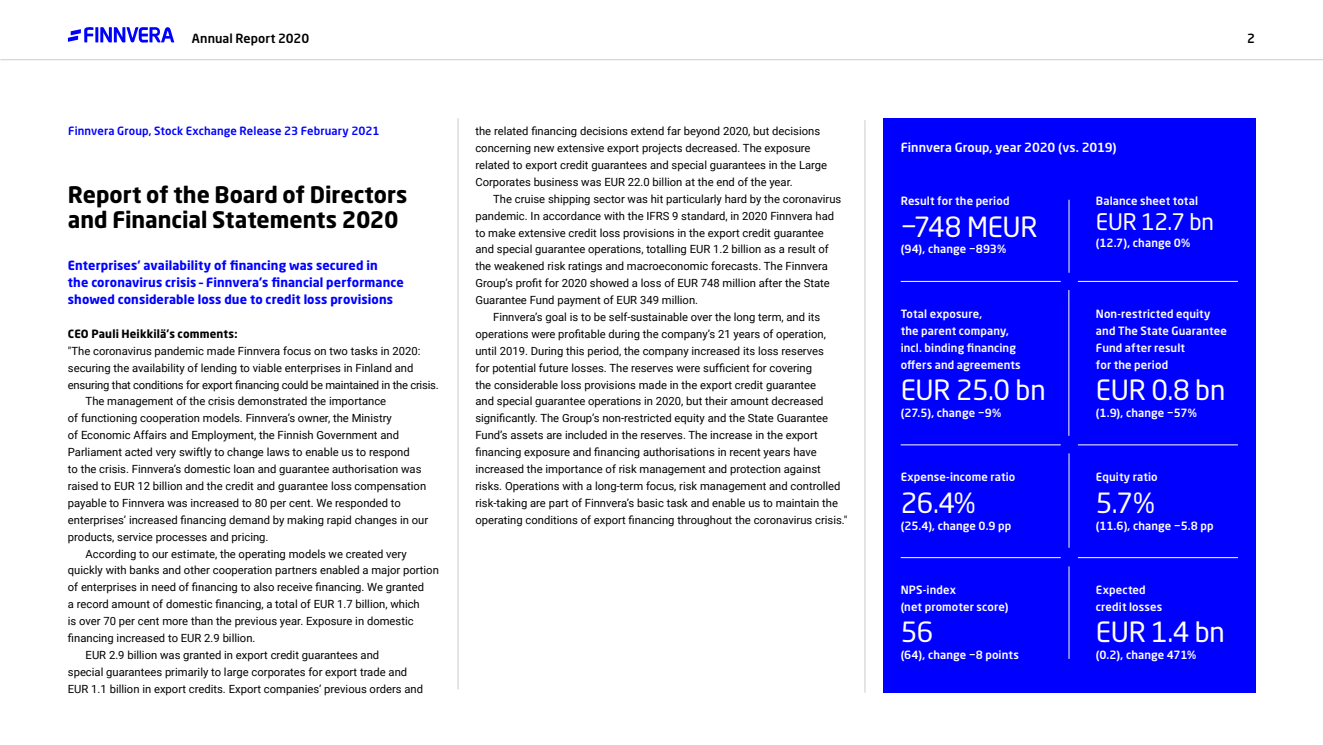
<style>
.page{position:relative;width:1323px;height:745px;background:#fff}
.page>*{position:absolute;margin:0;border:0;box-sizing:border-box;transform-origin:0 0}
.Callout_number_3{font:27.5px "Neo Sans Std";letter-spacing:-.01em;color:#fff}
.H1_not_in_TOC{font:700 22.5px/25px "Neo Sans Std";color:#000}
.Callout_number_4{font:22.5px "Neo Sans Std";letter-spacing:-.005em;color:#fff}
.t1{font:700 12.5px/16.9px "Neo Sans Std";letter-spacing:.01em;color:#00f}
.Graph___Chart_H{font:500 12.5px "Neo Sans Std";letter-spacing:.005em;color:#fff}
.t2{font:500 12.5px "Neo Sans Std";letter-spacing:.005em;color:#000}
.Body_indent{font:11.25px/16.9px "Roboto";color:#000}
.Infobox_white{font:500 11.25px/16.9px "Neo Sans Std";letter-spacing:.01em;color:#fff}
.Body{font:11.25px/16.9px "Roboto";color:#000}
.H4_as_H1{font:500 11.25px "Neo Sans Std";letter-spacing:.01em;color:#00f}
.t3{font:700 11.25px "Neo Sans Std";letter-spacing:.01em;color:#000}
</style>
<div class="page">
<div style="left:883px;top:118px;width:372px;height:574px;background:#00f"></div>
<hr style="left:865px;top:120px;width:1px;height:572px;background:#c8cdd2">
<hr style="left:458px;top:118px;width:1px;height:571px;background:#c8cdd2">
<hr style="left:1078px;top:557px;width:160px;height:1px;background:#fff">
<hr style="left:901px;top:557px;width:160px;height:1px;background:#fff">
<hr style="left:1078px;top:281px;width:160px;height:1px;background:#fff">
<hr style="left:901px;top:281px;width:160px;height:1px;background:#fff">
<hr style="left:1078px;top:444px;width:160px;height:1px;background:#fff">
<hr style="left:901px;top:444px;width:160px;height:1px;background:#fff">
<hr style="left:1069px;top:199px;width:1px;height:73px;background:#fff">
<hr style="left:1068px;top:290px;width:1px;height:145px;background:#fff">
<hr style="left:1069px;top:453px;width:1px;height:94px;background:#fff">
<hr style="left:1069px;top:566px;width:1px;height:92px;background:#fff">
<hr style="left:95px;top:27px;width:3px;height:15px;background:#00f">
<svg style="left:68px;top:27px;width:25px;height:15px"></svg>
<svg style="left:100px;top:27px;width:74px;height:16px"></svg>
<hr style="left:0;top:59px;width:1323px;height:1px;background:#c8cdd2">
<p class="t2" style="left:192px;top:30px;width:119px">Annual Report 2020</p>
<p class="t2" style="left:1247px;top:30px;width:9px">2</p>
<h1 class="H4_as_H1" style="left:68px;top:124px;width:313px">Finnvera Group, Stock Exchange Release 23 February 2021</h1>
<h1 class="H1_not_in_TOC" style="left:68px;top:181px;width:341px">Report of the Board of Directors and Financial Statements 2020</h1>
<h2 class="t1" style="left:68px;top:257px;width:337px">Enterprises’ availability of financing was secured in<br>the coronavirus crisis – Finnvera’s financial performance showed considerable loss due to credit loss provisions</h2>
<h3 class="t3" style="left:68px;top:326px;width:171px">CEO Pauli Heikkilä’s comments:</h3>
<p class="Body" style="left:68px;top:342px;width:372px">"The coronavirus pandemic made Finnvera focus on two tasks in 2020: securing the availability of lending to viable enterprises in Finland and ensuring that conditions for export financing could be maintained in the crisis.</p>
<p class="Body_indent" style="left:68px;top:392px;width:362px;text-indent:18px">The management of the crisis demonstrated the importance<br>of functioning cooperation models. Finnvera’s owner, the Ministry<br>of Economic Affairs and Employment, the Finnish Government and Parliament acted very swiftly to change laws to enable us to respond<br>to the crisis. Finnvera’s domestic loan and guarantee authorisation was raised to EUR 12 billion and the credit and guarantee loss compensation payable to Finnvera was increased to 80 per cent. We responded to enterprises’ increased financing demand by making rapid changes in our products, service processes and pricing.</p>
<p class="Body_indent" style="left:68px;top:544px;width:372px;text-indent:18px">According to our estimate, the operating models we created very quickly with banks and other cooperation partners enabled a major portion of enterprises in need of financing to also receive financing. We granted<br>a record amount of domestic financing, a total of EUR 1.7 billion, which<br>is over 70 per cent more than the previous year. Exposure in domestic financing increased to EUR 2.9 billion.</p>
<p class="Body_indent" style="left:68px;top:645px;width:357px;text-indent:18px">EUR 2.9 billion was granted in export credit guarantees and<br>special guarantees primarily to large corporates for export trade and<br>EUR 1.1 billion in export credits. Export companies’ previous orders and</p>
<p class="Body_indent" style="left:475px;top:122px;width:353px">the related financing decisions extend far beyond 2020, but decisions concerning new extensive export projects decreased. The exposure related to export credit guarantees and special guarantees in the Large Corporates business was EUR 22.0 billion at the end of the year.</p>
<p class="Body_indent" style="left:475px;top:190px;width:367px;text-indent:18px">The cruise shipping sector was hit particularly hard by the coronavirus pandemic. In accordance with the IFRS 9 standard, in 2020 Finnvera had to make extensive credit loss provisions in the export credit guarantee and special guarantee operations, totalling EUR 1.2 billion as a result of the weakened risk ratings and macroeconomic forecasts. The Finnvera Group’s profit for 2020 showed a loss of EUR 748 million after the State Guarantee Fund payment of EUR 349 million.</p>
<p class="Body_indent" style="left:475px;top:308px;width:374px;text-indent:18px">Finnvera’s goal is to be self-sustainable over the long term, and its operations were profitable during the company’s 21 years of operation, until 2019. During this period, the company increased its loss reserves<br>for potential future losses. The reserves were sufficient for covering<br>the considerable loss provisions made in the export credit guarantee<br>and special guarantee operations in 2020, but their amount decreased significantly. The Group’s non-restricted equity and the State Guarantee Fund’s assets are included in the reserves. The increase in the export financing exposure and financing authorisations in recent years have increased the importance of risk management and protection against risks. Operations with a long-term focus, risk management and controlled risk-taking are part of Finnvera’s basic task and enable us to maintain the operating conditions of export financing throughout the coronavirus crisis."</p>
<p class="Graph___Chart_H" style="left:901px;top:139px;width:217px">Finnvera Group, year 2020 (vs. 2019)</p>
<p class="Infobox_white" style="left:901px;top:192px;width:110px">Result for the period</p>
<p class="Callout_number_3" style="left:901px;top:209px;width:139px">−748 MEUR</p>
<p class="Infobox_white" style="left:901px;top:240px;width:107px">(94), change −893%</p>
<p class="Infobox_white" style="left:901px;top:305px;width:122px">Total exposure,<br>the parent company, incl. binding financing offers and agreements</p>
<p class="Callout_number_3" style="left:901px;top:373px;width:146px">EUR 25.0 bn</p>
<p class="Infobox_white" style="left:901px;top:404px;width:102px">(27.5), change −9%</p>
<p class="Infobox_white" style="left:901px;top:468px;width:116px">Expense-income ratio</p>
<p class="Callout_number_3" style="left:901px;top:485px;width:77px">26.4%</p>
<p class="Infobox_white" style="left:901px;top:516px;width:112px">(25.4), change 0.9 pp</p>
<p class="Infobox_white" style="left:901px;top:581px;width:57px">NPS-index</p>
<p class="Infobox_white" style="left:901px;top:598px;width:109px">(net promoter score)</p>
<p class="Callout_number_3" style="left:901px;top:615px;width:34px">56</p>
<p class="Infobox_white" style="left:901px;top:646px;width:120px">(64), change −8 points</p>
<p class="Infobox_white" style="left:1096px;top:192px;width:104px">Balance sheet total</p>
<p class="Callout_number_4" style="left:1096px;top:208px;width:120px">EUR 12.7 bn</p>
<p class="Infobox_white" style="left:1096px;top:234px;width:96px">(12.7), change 0%</p>
<p class="Infobox_white" style="left:1096px;top:305px;width:133px">Non-restricted equity and The State Guarantee<br>Fund after result<br>for the period</p>
<p class="Callout_number_3" style="left:1096px;top:373px;width:131px">EUR 0.8 bn</p>
<p class="Infobox_white" style="left:1096px;top:404px;width:103px">(1.9), change −57%</p>
<p class="Infobox_white" style="left:1096px;top:468px;width:63px">Equity ratio</p>
<p class="Callout_number_3" style="left:1096px;top:485px;width:60px">5.7%</p>
<p class="Infobox_white" style="left:1096px;top:516px;width:119px">(11.6), change −5.8 pp</p>
<p class="Infobox_white" style="left:1096px;top:581px;width:68px">Expected credit losses</p>
<p class="Callout_number_3" style="left:1096px;top:615px;width:131px">EUR 1.4 bn</p>
<p class="Infobox_white" style="left:1096px;top:646px;width:102px">(0.2), change 471%</p>
</div>
